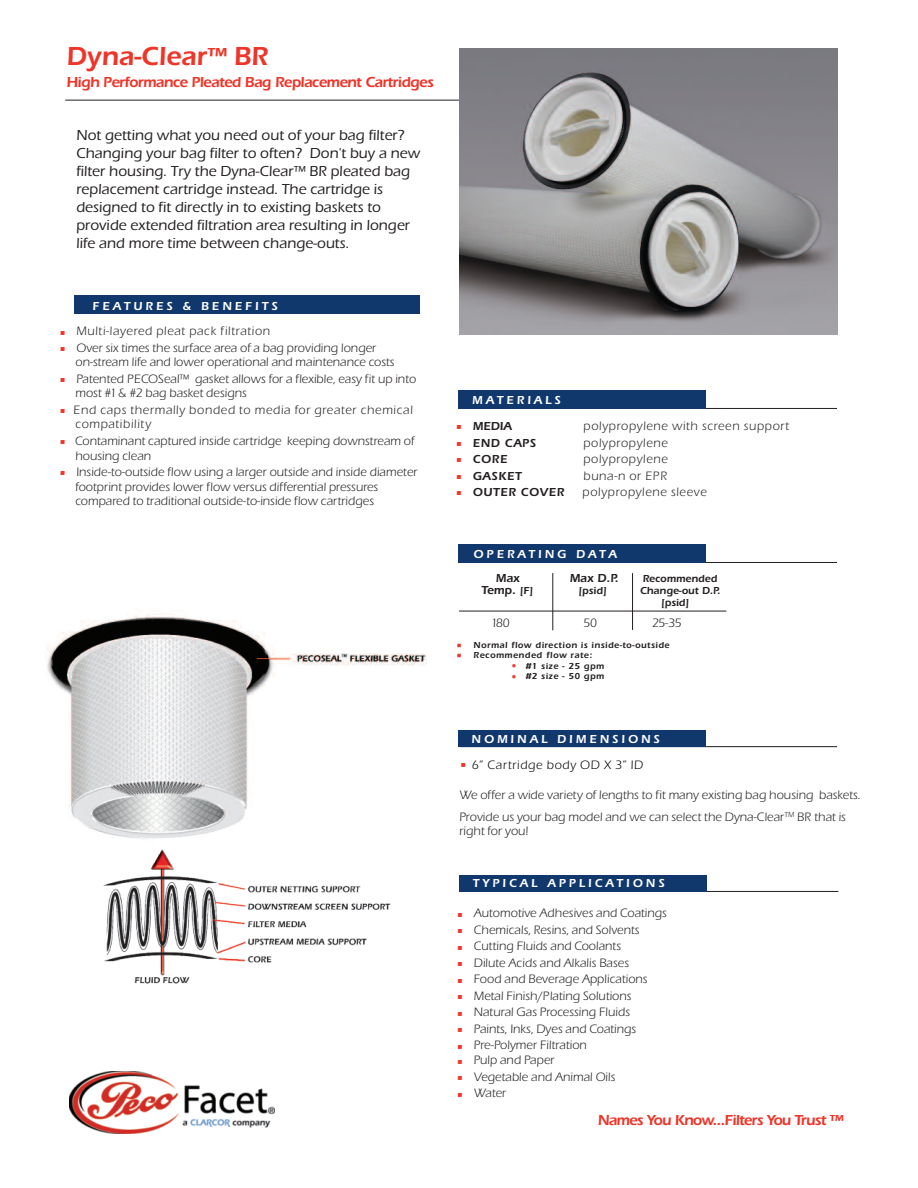
<style>
.page{position:relative;width:918px;height:1188px;background:#fff}
.page>*{position:absolute;margin:0;border:0;box-sizing:border-box;transform-origin:0 0}
.t1{font:600 27px "ITC Eras LT";color:#ee3529}
.t2{font:500 15px/18px "Eras ITC";color:#231f20}
.t3{font:600 15px "ITC Eras LT";letter-spacing:-.04em;color:#ee3529}
.t4{font:12px/14.5px "Eras Book A";color:#231f20}
.t5{font:12px/14.5px "Eras Book A";letter-spacing:.05em;color:#231f20}
.t6{font:600 12px "ITC Eras LT";letter-spacing:.25em;color:#fff}
.t7{font:600 12px "ITC Eras LT";letter-spacing:.05em;color:#231f20}
.t8{font:12px "Eras Book A";letter-spacing:.05em;color:#000}
.t9{font:600 10.5px/12px "ITC Eras LT";color:#231f20}
.t10{font:600 9px "ITC Eras LT";letter-spacing:.05em;color:#231f20}
.s1{font-size:21px}
.s2{font-family:"ITC Eras LT";font-weight:600;color:#ee3529}
.s3{color:#ee3529}
.s4{font-size:10.5px}
.s5{font-size:10.5px;color:#ee3529}
.s6{font-family:"Eras Book A";font-weight:400;font-size:12px;color:#ef463c}
</style>
<div class="page">
<img style="left:70px;top:1071px;width:205px;height:63px">
<hr style="left:553px;top:573px;width:1px;height:57px;background:#231f20">
<hr style="left:459px;top:611px;width:267px;height:1px;background:#231f20">
<hr style="left:458px;top:408px;width:379px;height:1px;background:#231f20">
<div style="left:75px;top:295px;width:345px;height:18px;background:#11386d"></div>
<hr style="left:65px;top:100px;width:424px;height:1px;background:#231f20">
<div style="left:458px;top:390px;width:248px;height:19px;background:#11386d"></div>
<hr style="left:459px;top:562px;width:378px;height:1px;background:#231f20">
<div style="left:458px;top:545px;width:248px;height:18px;background:#11386d"></div>
<img style="left:459px;top:49px;width:378px;height:285px">
<hr style="left:459px;top:746px;width:378px;height:1px;background:#231f20">
<div style="left:458px;top:730px;width:248px;height:17px;background:#11386d"></div>
<hr style="left:461px;top:891px;width:377px;height:1px;background:#231f20">
<div style="left:459px;top:875px;width:248px;height:17px;background:#11386d"></div>
<img style="left:46px;top:614px;width:380px;height:236px">
<img style="left:103px;top:850px;width:288px;height:134px">
<hr style="left:632px;top:573px;width:1px;height:57px;background:#231f20">
<h1 class="t1" style="left:67px;top:40px;width:203px">Dyna-Clear<span class="s1">™</span> BR</h1>
<p class="t3" style="left:67px;top:74px;width:369px">High Performance Pleated Bag Replacement Cartridges</p>
<p class="t2" style="left:76px;top:126px;width:345px">Not getting what you need out of your bag filter?<br>Changing your bag filter to often? Don't buy a new filter housing. Try the Dyna-Clear™ BR pleated bag replacement cartridge instead. The cartridge is designed to fit directly in to existing baskets to provide extended filtration area resulting in longer life and more time between change-outs.</p>
<p class="t6" style="left:93px;top:299px;width:187px">FEATURES &amp; BENEFITS</p>
<p class="t5" style="left:59px;top:324px;width:213px"><span class="s2">•</span> Multi-layered pleat pack filtration</p>
<p class="t4" style="left:75px;top:340px;width:321px;text-indent:-17px"><span class="s2">•</span> Over six times the surface area of a bag providing longer on-stream life and lower operational and maintenance costs</p>
<p class="t4" style="left:75px;top:372px;width:342px;text-indent:-17px"><span class="s2">•</span> Patented PECOSeal™ gasket allows for a flexible, easy fit up into most #1 &amp; #2 bag basket designs</p>
<p class="t5" style="left:76px;top:403px;width:339px;text-indent:-17px"><span class="s2">•</span> End caps thermally bonded to media for greater chemical compatibility</p>
<p class="t4" style="left:75px;top:434px;width:341px;text-indent:-17px"><span class="s2">•</span> Contaminant captured inside cartridge keeping downstream of housing clean</p>
<p class="t4" style="left:75px;top:465px;width:344px;text-indent:-17px"><span class="s2">•</span> Inside-to-outside flow using a larger outside and inside diameter footprint provides lower flow versus differential pressures compared to traditional outside-to-inside flow cartridges</p>
<p class="t6" style="left:472px;top:393px;width:90px">MATERIALS</p>
<p class="t7" style="left:455px;top:419px;width:58px"><span class="s3">•</span> MEDIA</p>
<p class="t5" style="left:584px;top:419px;width:207px">polypropylene with screen support</p>
<p class="t7" style="left:455px;top:436px;width:83px"><span class="s3">•</span> END CAPS</p>
<p class="t5" style="left:583px;top:435px;width:86px">polypropylene</p>
<p class="t7" style="left:455px;top:452px;width:54px"><span class="s3">•</span> CORE</p>
<p class="t5" style="left:583px;top:452px;width:86px">polypropylene</p>
<p class="t7" style="left:455px;top:469px;width:68px"><span class="s3">•</span> GASKET</p>
<p class="t5" style="left:583px;top:468px;width:86px">buna-n or EPR</p>
<p class="t7" style="left:455px;top:485px;width:111px"><span class="s3">•</span> OUTER COVER</p>
<p class="t5" style="left:583px;top:485px;width:126px">polypropylene sleeve</p>
<p class="t6" style="left:474px;top:547px;width:145px">OPERATING DATA</p>
<p class="t7" style="left:496px;top:571px;width:26px">Max</p>
<p class="t7" style="left:570px;top:571px;width:50px">Max D.P.</p>
<p class="t9" style="left:643px;top:572px;width:76px">Recommended</p>
<p class="t7" style="left:481px;top:583px;width:53px">Temp. <span class="s4">[F]</span></p>
<p class="t9" style="left:579px;top:584px;width:30px">[psid]</p>
<p class="t9" style="left:661px;top:584px;width:61px;text-indent:-21px">Change-out D.P. [psid]</p>
<p class="t4" style="left:492px;top:615px;width:19px">180</p>
<p class="t4" style="left:584px;top:615px;width:15px">50</p>
<p class="t4" style="left:652px;top:615px;width:31px">25-35</p>
<p class="t10" style="left:456px;top:640px;width:215px"><span class="s5">•</span> Normal flow direction is inside-to-outside</p>
<p class="t10" style="left:456px;top:650px;width:138px"><span class="s5">•</span> Recommended flow rate:</p>
<p class="t10" style="left:510px;top:661px;width:96px"><span class="s6">•</span> #1 size - 25 gpm</p>
<p class="t10" style="left:510px;top:671px;width:96px"><span class="s6">•</span> #2 size - 50 gpm</p>
<p class="t6" style="left:472px;top:732px;width:190px">NOMINAL DIMENSIONS</p>
<p class="t8" style="left:459px;top:758px;width:186px"><span class="s2">•</span> 6” Cartridge body OD X 3” ID</p>
<p class="t4" style="left:459px;top:783px;width:403px;line-height:22px">We offer a wide variety of lengths to fit many existing bag housing baskets.<br>Provide us your bag model and we can select the Dyna-Clear<sup>TM</sup> BR that is</p>
<p class="t4" style="left:459px;top:824px;width:71px">right for you!</p>
<p class="t6" style="left:473px;top:876px;width:193px">TYPICAL APPLICATIONS</p>
<p class="t4" style="left:456px;top:906px;width:212px"><span class="s2">•</span> Automotive Adhesives and Coatings</p>
<p class="t4" style="left:456px;top:923px;width:185px"><span class="s2">•</span> Chemicals, Resins, and Solvents</p>
<p class="t4" style="left:456px;top:939px;width:167px"><span class="s2">•</span> Cutting Fluids and Coolants</p>
<p class="t4" style="left:456px;top:956px;width:175px"><span class="s2">•</span> Dilute Acids and Alkalis Bases</p>
<p class="t4" style="left:456px;top:972px;width:193px"><span class="s2">•</span> Food and Beverage Applications</p>
<p class="t4" style="left:456px;top:989px;width:177px"><span class="s2">•</span> Metal Finish/Plating Solutions</p>
<p class="t4" style="left:456px;top:1005px;width:176px"><span class="s2">•</span> Natural Gas Processing Fluids</p>
<p class="t4" style="left:456px;top:1022px;width:182px"><span class="s2">•</span> Paints, Inks, Dyes and Coatings</p>
<p class="t4" style="left:456px;top:1038px;width:132px"><span class="s2">•</span> Pre-Polymer Filtration</p>
<p class="t4" style="left:456px;top:1053px;width:100px"><span class="s2">•</span> Pulp and Paper</p>
<p class="t4" style="left:456px;top:1070px;width:161px"><span class="s2">•</span> Vegetable and Animal Oils</p>
<p class="t4" style="left:456px;top:1086px;width:52px"><span class="s2">•</span> Water</p>
<p class="t3" style="left:598px;top:1112px;width:248px">Names You Know...Filters You Trust ™</p>
</div>
